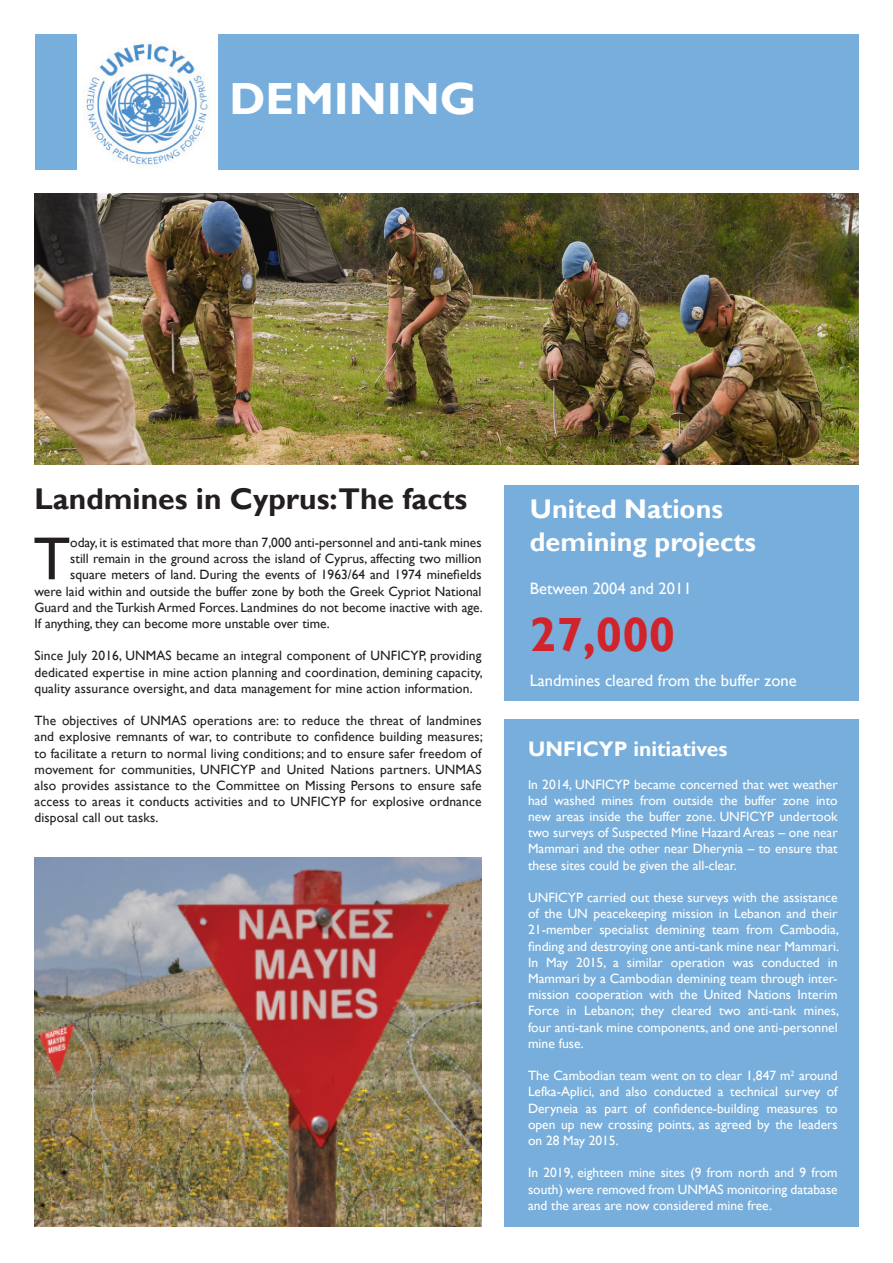
<style>
.page{position:relative;width:893px;height:1263px;background:#fff}
.page>*{position:absolute;margin:0;border:0;box-sizing:border-box;transform-origin:0 0}
.t1{font:61.05px "Gill Sans";color:#231f20}
.t2{font:700 48px "Gill Sans";color:#d1232a}
.t3{font:700 45px "Gill Sans";color:#fff}
.t4{font:700 30px "Gill Sans";color:#231f20}
.t5{font:700 27px "Gill Sans";color:#fff}
.t6{font:700 21px "Gill Sans";color:#fff}
.t7{font:16.5px "Gill Sans";color:#fff}
.t8{font:13.5px/16.2px "Gill Sans";color:#231f20;text-align:justify}
.t9{font:13.5px/16.2px "Gill Sans";color:#fff;text-align:justify}
.s1{font-size:12.75px}
</style>
<div class="page">
<div style="left:34px;top:34px;width:824px;height:135px;background:#78aedb"></div>
<img style="left:78px;top:34px;width:139px;height:135px">
<div style="left:504px;top:719px;width:354px;height:508px;background:#78aedb"></div>
<img style="left:34px;top:194px;width:824px;height:270px">
<div style="left:504px;top:485px;width:354px;height:215px;background:#78aedb"></div>
<img style="left:34px;top:857px;width:448px;height:370px">
<p class="t3" style="left:229px;top:72px;width:249px">DEMINING</p>
<p class="t4" style="left:34px;top:481px;width:434px">Landmines in Cyprus:The facts</p>
<p class="t1" style="left:33px;top:523px;width:38px">T</p>
<p class="t8" style="left:70px;top:534px;width:413px">oday, it is estimated that more than 7,000 anti-personnel and anti-tank mines</p>
<p class="t8" style="left:70px;top:551px;width:413px">still remain in the ground across the island of Cyprus, affecting two million</p>
<p class="t8" style="left:70px;top:567px;width:413px">square meters of land. During the events of 1963/64 and 1974 minefields</p>
<p class="t8" style="left:34px;top:583px;width:449px">were laid within and outside the buffer zone by both the Greek Cypriot National</p>
<p class="t8" style="left:34px;top:599px;width:450px">Guard and the Turkish Armed Forces. Landmines do not become inactive with age.</p>
<p class="t8" style="left:34px;top:615px;width:297px">If anything, they can become more unstable over time.</p>
<p class="t8" style="left:34px;top:648px;width:450px">Since July 2016, UNMAS became an integral component of UNFICYP, providing dedicated expertise in mine action planning and coordination, demining capacity, quality assurance oversight, and data management for mine action information.</p>
<p class="t8" style="left:34px;top:713px;width:450px">The objectives of UNMAS operations are: to reduce the threat of landmines and explosive remnants of war, to contribute to confidence building measures; to facilitate a return to normal living conditions; and to ensure safer freedom of movement for communities, UNFICYP and United Nations partners. UNMAS also provides assistance to the Committee on Missing Persons to ensure safe access to areas it conducts activities and to UNFICYP for explosive ordnance disposal call out tasks.</p>
<p class="t5" style="left:530px;top:493px;width:195px">United Nations</p>
<p class="t5" style="left:530px;top:525px;width:228px">demining projects</p>
<p class="t7" style="left:530px;top:579px;width:163px">Between 2004 and 2011</p>
<p class="t2" style="left:530px;top:606px;width:147px">27,000</p>
<p class="t7" style="left:530px;top:670px;width:268px">Landmines cleared from the buffer zone</p>
<p class="t6" style="left:528px;top:736px;width:201px">UNFICYP initiatives</p>
<p class="t9" style="left:528px;top:776px;width:311px"><span class="s1">I</span>n 2014, UNFICYP became concerned that wet weather had washed mines from outside the buffer zone into new areas inside the buffer zone. UNFICYP undertook two surveys of Suspected Mine Hazard Areas – one near Mammari and the other near Dherynia – to ensure that these sites could be given the all-clear.</p>
<p class="t9" style="left:528px;top:889px;width:312px">UNFICYP carried out these surveys with the assistance of the UN peacekeeping mission in Lebanon and their 21-member specialist demining team from Cambodia, finding and destroying one anti-tank mine near Mammari.<br>In May 2015, a similar operation was conducted in Mammari by a Cambodian demining team through inter&shy;mission cooperation with the United Nations Interim Force in Lebanon; they cleared two anti-tank mines, four anti-tank mine components, and one anti-personnel mine fuse.</p>
<p class="t9" style="left:528px;top:1068px;width:311px">The Cambodian team went on to clear 1,847 m<sup>2</sup> around Lefka-Aplici, and also conducted a technical survey of Deryneia as part of confidence-building measures to open up new crossing points, as agreed by the leaders on 28 May 2015.</p>
<p class="t9" style="left:528px;top:1165px;width:311px">In 2019, eighteen mine sites (9 from north and 9 from south) were removed from UNMAS monitoring database and the areas are now considered mine free.</p>
</div>
